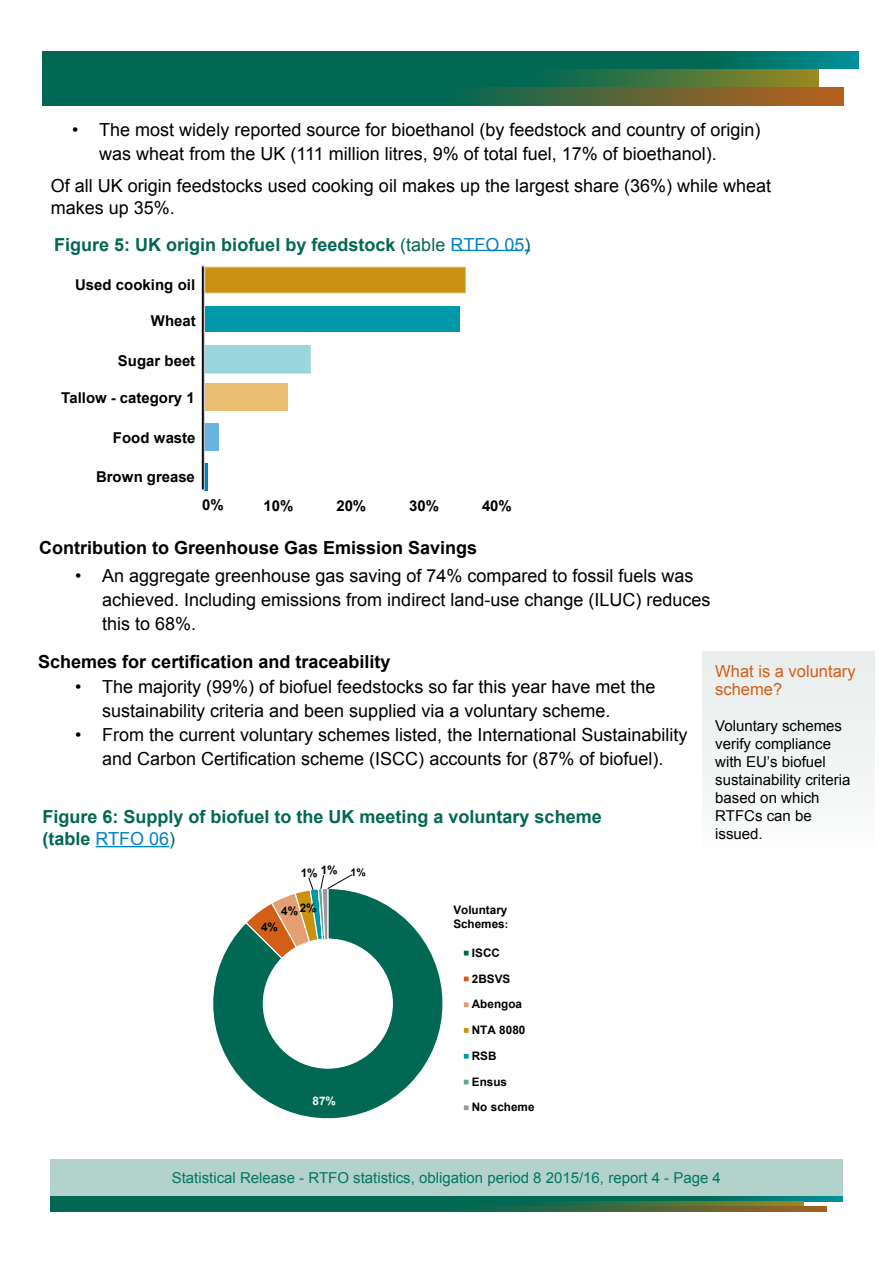
<style>
.page{position:relative;width:893px;height:1263px;background:#fff}
.page>*{position:absolute;margin:0;border:0;box-sizing:border-box;transform-origin:0 0}
.t1{font:18px/24px "Arial";color:#000}
.t2{font:700 18px "Arial";color:#006853}
.t3{font:700 18px "Arial";color:#000}
.Contents{font:16.5px/18px "Arial";color:#d25f15}
.t4{font:15px/18px "Arial";color:#000}
.t5{font:700 15px "Arial";color:#000}
.t6{font:15px "Arial";color:#007662}
.t7{font:700 11.7px/14.1px "Arial";color:#000}
.t8{font:700 11.7px "Arial";color:#fff}
.t9{font:700 10.65px "Arial";color:#000}
.s1{font-weight:400}
.s2{font-weight:400;color:#0082ca}
.s3{font-size:10.65px}
</style>
<div class="page">
<div style="left:50px;top:1160px;width:792px;height:36px;background:#b3d2cb"></div>
<svg style="left:50px;top:1196px;width:792px;height:5px;background:#006b59"></svg>
<svg style="left:50px;top:1201px;width:753px;height:5px;background:#1b6d4a"></svg>
<svg style="left:50px;top:1206px;width:777px;height:6px;background:#256647"></svg>
<div style="left:702px;top:652px;width:173px;height:208px;background:#f1f4f4"></div>
<svg style="left:43px;top:69px;width:775px;height:18px;background:#1b6d4a"></svg>
<svg style="left:43px;top:51px;width:816px;height:18px;background:#006b59"></svg>
<svg style="left:43px;top:87px;width:800px;height:18px;background:#306544"></svg>
<hr style="left:96px;top:846px;width:73px;height:1px;background:#0082ca">
<hr style="left:453px;top:250px;width:68px;height:1px;background:#0082ca">
<div style="left:205px;top:267px;width:260px;height:26px;background:#c99212"></div>
<div style="left:205px;top:267px;width:261px;height:26px;border:1px solid #e9be71"></div>
<div style="left:205px;top:306px;width:254px;height:26px;background:#0099a9"></div>
<div style="left:203px;top:345px;width:107px;height:28px;background:#99d6dd"></div>
<div style="left:205px;top:383px;width:83px;height:28px;background:#e9be71"></div>
<div style="left:204px;top:423px;width:15px;height:28px;background:#66b4df"></div>
<hr style="left:204px;top:463px;width:3px;height:27px;background:#0082ca">
<svg style="left:201px;top:266px;width:4px;height:224px"></svg>
<svg style="left:212px;top:891px;width:231px;height:228px"></svg>
<svg style="left:465px;top:951px;width:3px;height:4px"></svg>
<div style="left:463px;top:949px;width:7px;height:8px;border:1px solid #fff"></div>
<div style="left:463px;top:975px;width:7px;height:7px;border:1px solid #fff"></div>
<div style="left:463px;top:1001px;width:7px;height:7px;border:1px solid #fff"></div>
<div style="left:463px;top:1027px;width:7px;height:7px;border:1px solid #fff"></div>
<div style="left:463px;top:1053px;width:7px;height:7px;border:1px solid #fff"></div>
<div style="left:463px;top:1078px;width:7px;height:7px;border:1px solid #fff"></div>
<div style="left:463px;top:1104px;width:7px;height:7px;border:1px solid #fff"></div>
<svg style="left:244px;top:874px;width:109px;height:86px"></svg>
<p class="t1" style="left:99px;top:118px;width:663px;text-indent:-27px">• The most widely reported source for bioethanol (by feedstock and country of origin) was wheat from the UK (111 million litres, 9% of total fuel, 17% of bioethanol).</p>
<p class="t1" style="left:51px;top:175px;width:722px;line-height:21.6px">Of all UK origin feedstocks used cooking oil makes up the largest share (36%) while wheat makes up 35%.</p>
<p class="t2" style="left:54px;top:232px;width:478px">Figure 5: UK origin biofuel by feedstock <span class="s1">(table</span> <span class="s2">RTFO 05</span><span class="s1">)</span></p>
<p class="t5" style="left:75px;top:275px;width:122px">Used cooking oil</p>
<p class="t5" style="left:151px;top:311px;width:46px">Wheat</p>
<p class="t5" style="left:118px;top:351px;width:79px">Sugar beet</p>
<p class="t5" style="left:61px;top:388px;width:135px">Tallow - category 1</p>
<p class="t5" style="left:113px;top:428px;width:84px">Food waste</p>
<p class="t5" style="left:96px;top:467px;width:100px">Brown grease</p>
<p class="t5" style="left:202px;top:495px;width:23px">0%</p>
<p class="t5" style="left:264px;top:496px;width:31px">10%</p>
<p class="t5" style="left:336px;top:496px;width:31px">20%</p>
<p class="t5" style="left:409px;top:496px;width:31px">30%</p>
<p class="t5" style="left:482px;top:496px;width:31px">40%</p>
<p class="t3" style="left:39px;top:535px;width:440px">Contribution to Greenhouse Gas Emission Savings</p>
<p class="t1" style="left:102px;top:564px;width:610px;text-indent:-27px">• An aggregate greenhouse gas saving of 74% compared to fossil fuels was achieved. Including emissions from indirect land-use change (ILUC) reduces this to 68%.</p>
<p class="t3" style="left:38px;top:649px;width:354px">Schemes for certification and traceability</p>
<p class="t1" style="left:102px;top:675px;width:555px;text-indent:-27px">• The majority (99%) of biofuel feedstocks so far this year have met the sustainability criteria and been supplied via a voluntary scheme.</p>
<p class="t1" style="left:75px;top:723px;width:614px;text-align:center">• From the current voluntary schemes listed, the International Sustainability and Carbon Certification scheme (ISCC) accounts for (87% of biofuel).</p>
<p class="Contents" style="left:715px;top:662px;width:142px">What is a voluntary scheme?</p>
<p class="t4" style="left:715px;top:716px;width:137px">Voluntary schemes verify compliance with EU’s biofuel sustainability criteria based on which<br>RTFCs can be issued.</p>
<p class="t2" style="left:43px;top:805px;width:561px">Figure 6: Supply of biofuel to the UK meeting a voluntary scheme</p>
<p class="t2" style="left:43px;top:826px;width:134px">(table <span class="s2">RTFO 06</span><span class="s1">)</span></p>
<p class="t7" style="left:301px;top:865px;width:38px">1% 1%</p>
<p class="t7" style="left:281px;top:902px;width:37px">4%2%</p>
<p class="t7" style="left:261px;top:920px;width:18px">4%</p>
<p class="t9" style="left:351px;top:865px;width:17px">1%</p>
<p class="t8" style="left:313px;top:1093px;width:25px">87%</p>
<p class="t7" style="left:453px;top:903px;width:56px">Voluntary<br>Schemes<span class="s3">:</span></p>
<p class="t7" style="left:472px;top:946px;width:30px">ISCC</p>
<p class="t7" style="left:472px;top:972px;width:40px">2BSVS</p>
<p class="t7" style="left:472px;top:997px;width:52px">Abengoa</p>
<p class="t7" style="left:472px;top:1023px;width:55px">NTA 8080</p>
<p class="t7" style="left:472px;top:1049px;width:26px">RSB</p>
<p class="t7" style="left:472px;top:1075px;width:37px">Ensus</p>
<p class="t7" style="left:472px;top:1101px;width:64px">No scheme</p>
<p class="t6" style="left:172px;top:1168px;width:551px">Statistical Release - RTFO statistics, obligation period 8 2015/16, report 4 - Page 4</p>
</div>
